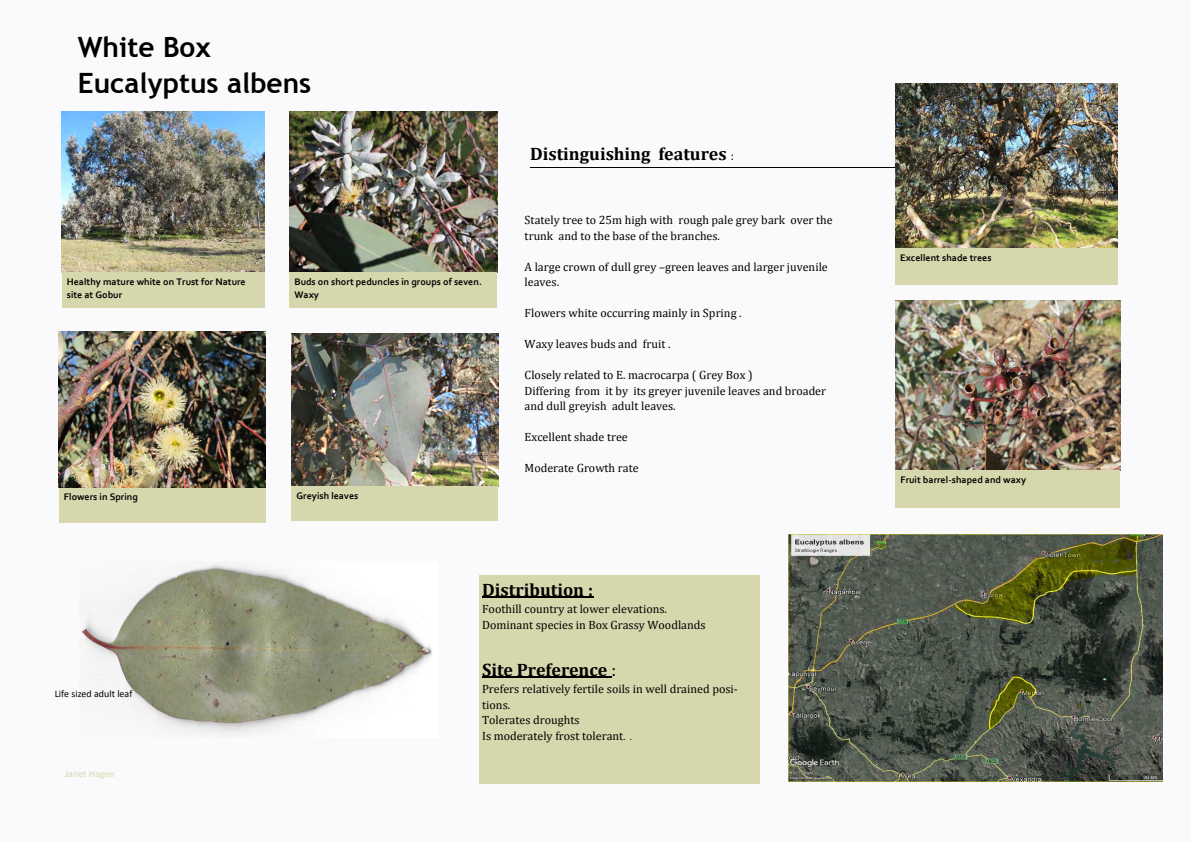
<style>
.page{position:relative;width:1191px;height:842px;background:#fafafc}
.page>*{position:absolute;margin:0;border:0;box-sizing:border-box;transform-origin:0 0}
.t1{font:700 28px "Trebuchet MS";color:#000}
.t2{font:700 18px "Cambria";color:#000}
.t3{font:12px/15.5px "Cambria";color:#000}
.t4{font:700 10px/13.3px "Corbel";color:#000}
.t5{font:10px "Calibri";color:#000}
.t6{font:10px "Calibri";color:#d7d7ae}
.s1{font-weight:400;font-size:12px}
.s2{font-weight:400}
.s3{font-size:10px}
</style>
<div class="page">
<hr style="left:530px;top:167px;width:459px;height:1px;background:#000">
<div style="left:479px;top:576px;width:280px;height:208px;background:#d7d7ae"></div>
<hr style="left:482px;top:597px;width:111px;height:1px;background:#000">
<hr style="left:482px;top:677px;width:129px;height:1px;background:#000">
<img style="left:82px;top:564px;width:350px;height:172px">
<img style="left:789px;top:534px;width:373px;height:248px">
<img style="left:62px;top:111px;width:202px;height:161px">
<div style="left:62px;top:272px;width:202px;height:36px;background:#d7d7ae"></div>
<img style="left:289px;top:112px;width:208px;height:160px">
<div style="left:289px;top:272px;width:208px;height:36px;background:#d7d7ae"></div>
<img style="left:59px;top:331px;width:206px;height:157px">
<div style="left:59px;top:488px;width:206px;height:35px;background:#d7d7ae"></div>
<img style="left:895px;top:300px;width:225px;height:170px">
<div style="left:895px;top:470px;width:225px;height:38px;background:#d7d7ae"></div>
<img style="left:895px;top:84px;width:222px;height:164px">
<div style="left:895px;top:248px;width:222px;height:37px;background:#d7d7ae"></div>
<img style="left:291px;top:333px;width:207px;height:154px">
<div style="left:291px;top:487px;width:207px;height:34px;background:#d7d7ae"></div>
<p class="t1" style="left:78px;top:31px;width:135px">White Box</p>
<p class="t1" style="left:78px;top:67px;width:235px">Eucalyptus albens</p>
<p class="t4" style="left:67px;top:276px;width:180px">Healthy mature white on Trust for Nature site at Gobur</p>
<p class="t4" style="left:294px;top:275px;width:189px">Buds on short peduncles in groups of seven.<br>Waxy</p>
<p class="t4" style="left:64px;top:491px;width:75px">Flowers in Spring</p>
<p class="t4" style="left:296px;top:490px;width:63px">Greyish leaves</p>
<p class="t2" style="left:530px;top:143px;width:205px">Distinguishing features <span class="s1">:</span></p>
<p class="t3" style="left:524px;top:212px;width:309px">Stately tree to 25m high with rough pale grey bark over the trunk and to the base of the branches.</p>
<p class="t3" style="left:524px;top:259px;width:305px">A large crown of dull grey –green leaves and larger juvenile</p>
<p class="t3" style="left:524px;top:274px;width:36px">leaves.</p>
<p class="t3" style="left:524px;top:305px;width:218px">Flowers white occurring mainly in Spring .</p>
<p class="t3" style="left:524px;top:336px;width:147px">Waxy leaves buds and fruit .</p>
<p class="t3" style="left:524px;top:367px;width:229px">Closely related to E. macrocarpa ( Grey Box )</p>
<p class="t3" style="left:524px;top:382px;width:303px">Differing from it by its greyer juvenile leaves and broader and dull greyish adult leaves.</p>
<p class="t3" style="left:524px;top:429px;width:105px">Excellent shade tree</p>
<p class="t3" style="left:524px;top:460px;width:115px">Moderate Growth rate</p>
<p class="t5" style="left:55px;top:689px;width:79px">Life sized adult leaf</p>
<p class="t6" style="left:65px;top:770px;width:51px">Janet Hagen</p>
<p class="t2" style="left:482px;top:579px;width:112px">Distribution :</p>
<p class="t3" style="left:482px;top:601px;width:186px">Foothill country at lower elevations.</p>
<p class="t3" style="left:482px;top:616px;width:225px">Dominant species in Box Grassy Woodlands</p>
<p class="t2" style="left:482px;top:658px;width:135px">Site Preference <span class="s2">:</span></p>
<p class="t3" style="left:482px;top:681px;width:257px">Prefers relatively fertile soils in well drained posi&shy;tions.</p>
<p class="t3" style="left:482px;top:712px;width:99px">Tolerates droughts</p>
<p class="t3" style="left:482px;top:727px;width:151px">Is moderately frost tolerant<span class="s3">. .</span></p>
<p class="t4" style="left:900px;top:252px;width:93px">Excellent shade trees</p>
<p class="t4" style="left:900px;top:473px;width:127px">Fruit barrel-shaped and waxy</p>
</div>
